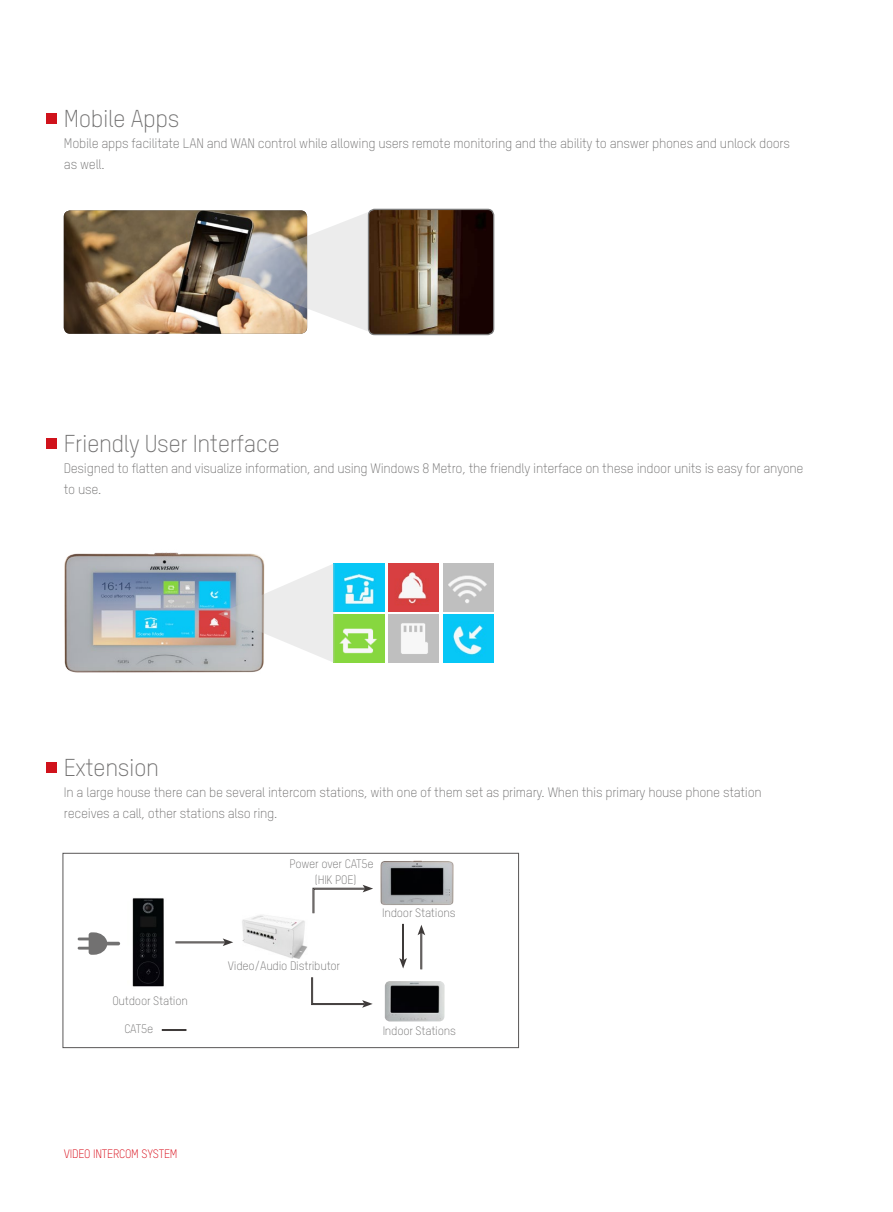
<style>
.page{position:relative;width:893px;height:1212px;background:#fff}
.page>*{position:absolute;margin:0;border:0;box-sizing:border-box;transform-origin:0 0}
.t1{font:300 24px "TSTARPRO";letter-spacing:-.02em;color:#727171}
.t2{font:300 13.5px/21px "TSTARPRO";letter-spacing:-.02em;color:#727171}
.t3{font:300 12px/16.5px "TSTARPRO";letter-spacing:-.02em;color:#727171}
.t4{font:300 12px "TSTARPRO";letter-spacing:-.02em;color:#d7000f}
</style>
<div class="page">
<img style="left:64px;top:210px;width:240px;height:124px">
<img style="left:213px;top:210px;width:156px;height:123px">
<img style="left:369px;top:209px;width:125px;height:125px">
<div style="left:368px;top:209px;width:126px;height:126px;border:1px solid #7d7d7d;border-radius:6px"></div>
<img style="left:64px;top:552px;width:200px;height:121px">
<img style="left:334px;top:563px;width:50px;height:48px">
<img style="left:388px;top:563px;width:51px;height:48px">
<img style="left:443px;top:563px;width:50px;height:48px">
<img style="left:334px;top:615px;width:50px;height:48px">
<img style="left:388px;top:615px;width:51px;height:48px">
<img style="left:443px;top:615px;width:50px;height:48px">
<svg style="left:218px;top:563px;width:116px;height:100px"></svg>
<div style="left:47px;top:113px;width:10px;height:10px;background:#d0121b"></div>
<div style="left:47px;top:438px;width:10px;height:11px;background:#d0121b"></div>
<div style="left:47px;top:763px;width:10px;height:10px;background:#d0121b"></div>
<img style="left:132px;top:898px;width:32px;height:89px">
<hr style="left:175px;top:941px;width:50px;height:1px;background:#3e3a39">
<hr style="left:175px;top:942px;width:50px;height:1px;background:#3e3a39">
<svg style="left:223px;top:938px;width:10px;height:8px"></svg>
<svg style="left:162px;top:1029px;width:24px;height:2px"></svg>
<img style="left:380px;top:860px;width:74px;height:45px">
<img style="left:385px;top:981px;width:60px;height:40px">
<svg style="left:312px;top:885px;width:61px;height:29px"></svg>
<svg style="left:311px;top:977px;width:62px;height:31px"></svg>
<div style="left:63px;top:853px;width:456px;height:195px;border:1px solid #595757"></div>
<hr style="left:403px;top:924px;width:1px;height:36px;background:#3e3a39">
<hr style="left:402px;top:924px;width:1px;height:36px;background:#3e3a39">
<svg style="left:399px;top:958px;width:8px;height:10px"></svg>
<hr style="left:421px;top:933px;width:1px;height:36px;background:#3e3a39">
<hr style="left:420px;top:933px;width:1px;height:36px;background:#3e3a39">
<svg style="left:418px;top:925px;width:7px;height:10px"></svg>
<svg style="left:78px;top:932px;width:42px;height:23px"></svg>
<img style="left:242px;top:915px;width:65px;height:44px">
<h1 class="t1" style="left:64px;top:103px;width:117px">Mobile Apps</h1>
<p class="t2" style="left:64px;top:132px;width:727px">Mobile apps facilitate LAN and WAN control while allowing users remote monitoring and the ability to answer phones and unlock doors as well.</p>
<h1 class="t1" style="left:64px;top:428px;width:218px">Friendly User Interface</h1>
<p class="t2" style="left:64px;top:457px;width:741px">Designed to flatten and visualize information, and using Windows 8 Metro, the friendly interface on these indoor units is easy for anyone to use.</p>
<h1 class="t1" style="left:64px;top:752px;width:97px">Extension</h1>
<p class="t2" style="left:64px;top:782px;width:699px">In a large house there can be several intercom stations, with one of them set as primary. When this primary house phone station receives a call, other stations also ring.</p>
<p class="t3" style="left:112px;top:992px;width:77px">Outdoor Station</p>
<p class="t3" style="left:124px;top:1020px;width:31px">CAT5e</p>
<p class="t3" style="left:315px;top:855px;width:61px;text-indent:-25px">Power over CAT5e (HIK POE)</p>
<p class="t3" style="left:382px;top:904px;width:75px">Indoor Stations</p>
<p class="t3" style="left:228px;top:957px;width:114px">Video/Audio Distributor</p>
<p class="t3" style="left:383px;top:1022px;width:75px">Indoor Stations</p>
<p class="t4" style="left:64px;top:1146px;width:115px">VIDEO INTERCOM SYSTEM</p>
</div>
